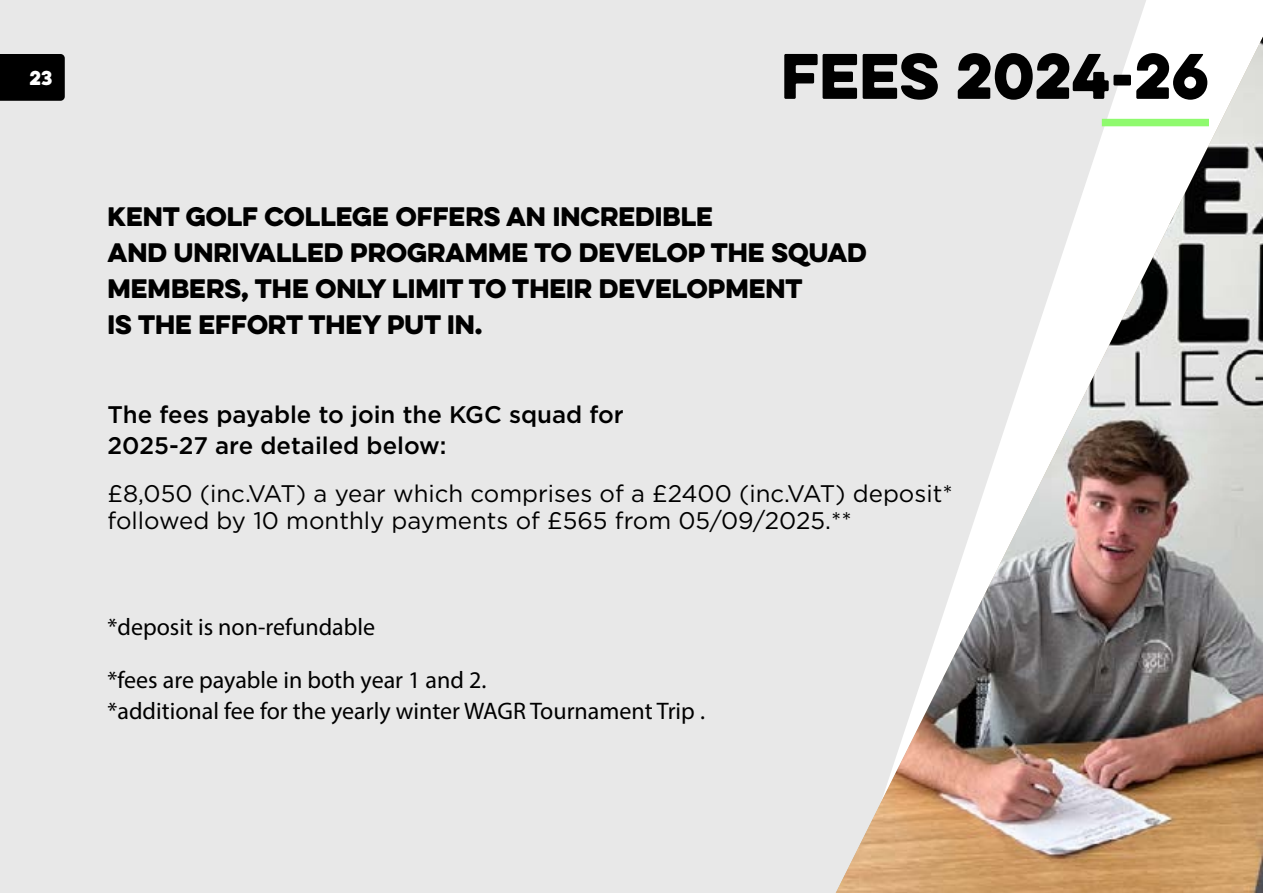
<style>
.page{position:relative;width:1263px;height:893px;background:#e8e8e8}
.page>*{position:absolute;margin:0;border:0;box-sizing:border-box;transform-origin:0 0}
.t1{font:57.6px "Eveleth Clean";color:#000}
.t2{font:24px/36px "Eveleth Clean";color:#000}
.t3{font:24px/27px "Gotham";color:#000}
.t4{font:24px/52.8px "Myriad Pro";color:#000}
.t5{font:500 24px/31.5px "Gotham";color:#000}
.t6{font:18px "Eveleth Clean";color:#fff}
</style>
<div class="page">
<div style="left:1134px;top:0;width:129px;height:37px;background:#fff"></div>
<img style="left:836px;top:37px;width:427px;height:856px">
<div style="left:0;top:54px;width:65px;height:47px;background:#000"></div>
<div style="left:1102px;top:119px;width:107px;height:7px;background:#8ffa6e"></div>
<p class="t6" style="left:30px;top:64px;width:24px">23</p>
<h1 class="t1" style="left:781px;top:32px;width:430px">FEES 2024-26</h1>
<p class="t2" style="left:108px;top:198px;width:761px">KENT GOLF COLLEGE OFFERS AN INCREDIBLE<br>AND UNRIVALLED PROGRAMME TO DEVELOP THE SQUAD MEMBERS, THE ONLY LIMIT TO THEIR DEVELOPMENT<br>IS THE EFFORT THEY PUT IN.</p>
<p class="t5" style="left:108px;top:398px;width:518px">The fees payable to join the KGC squad for<br>2025-27 are detailed below:</p>
<p class="t3" style="left:108px;top:480px;width:847px">£8,050 (inc.VAT) a year which comprises of a £2400 (inc.VAT) deposit* followed by 10 monthly payments of £565 from 05/09/2025.**</p>
<p class="t4" style="left:108px;top:600px;width:380px">*deposit is non-refundable<br>*fees are payable in both year 1 and 2.</p>
<p class="t4" style="left:108px;top:684px;width:599px">*additional fee for the yearly winter WAGR Tournament Trip .</p>
</div>
